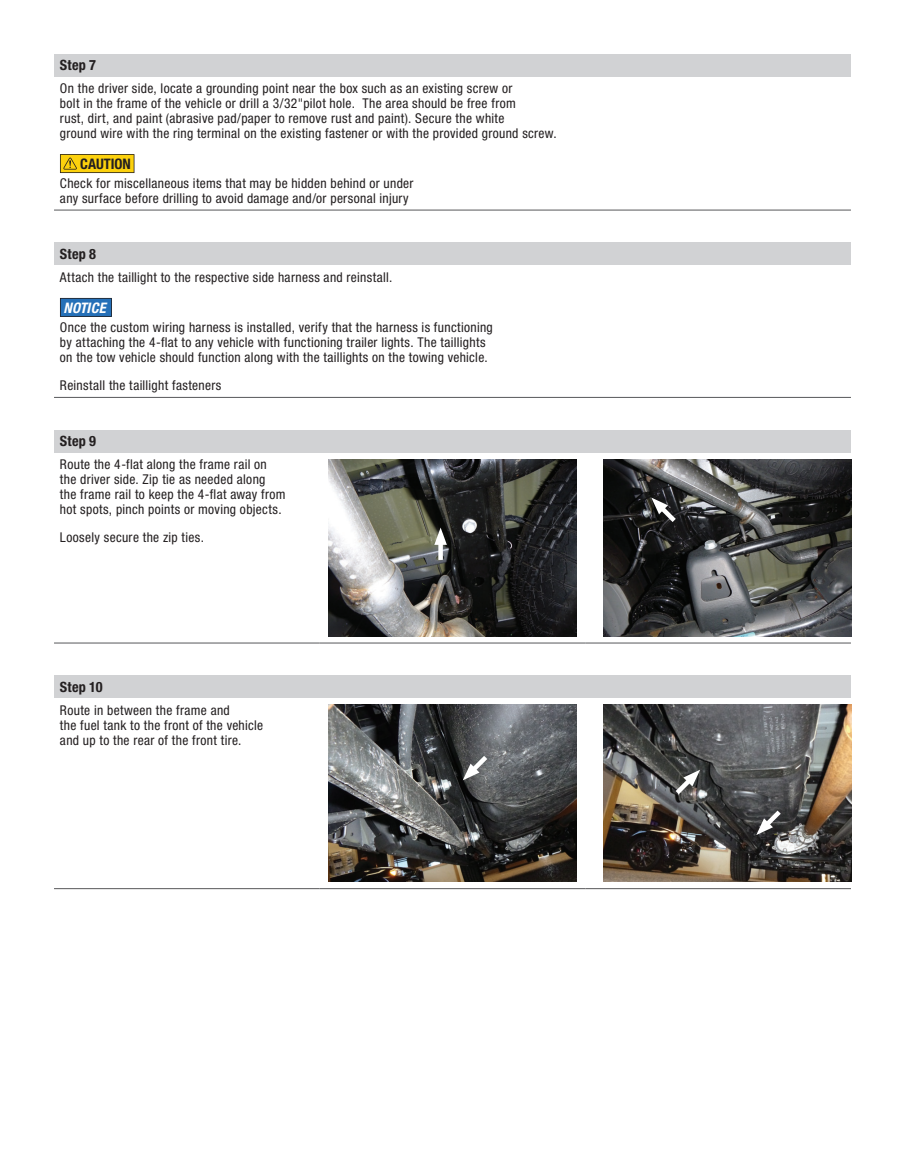
<style>
.page{position:relative;width:905px;height:1175px;background:#fff}
.page>*{position:absolute;margin:0;border:0;box-sizing:border-box;transform-origin:0 0}
.t1{font:700 condensed 14.55px "Helvetica Neue LT Std";letter-spacing:-.005em;color:#231f20}
.t2{font:italic 700 condensed 14.55px "Helvetica Neue LT Std";letter-spacing:.02em;color:#fff}
.t3{font:700 condensed 14.25px "Helvetica Neue LT Std";letter-spacing:.015em;color:#231f20}
.t4{font:condensed 13.5px/15px "Helvetica Neue LT Std";letter-spacing:.025em;color:#231f20}
</style>
<div class="page">
<div style="left:54px;top:54px;width:796px;height:22px;background:#d1d2d4"></div>
<hr style="left:54px;top:210px;width:796px;height:1px;background:#57585a">
<svg style="left:60px;top:154px;width:74px;height:19px"></svg>
<div style="left:54px;top:243px;width:796px;height:22px;background:#d1d2d4"></div>
<hr style="left:54px;top:397px;width:796px;height:1px;background:#57585a">
<svg style="left:60px;top:298px;width:52px;height:19px"></svg>
<div style="left:54px;top:430px;width:796px;height:22px;background:#d1d2d4"></div>
<hr style="left:54px;top:642px;width:266px;height:1px;background:#57585a">
<hr style="left:320px;top:642px;width:265px;height:1px;background:#57585a">
<hr style="left:585px;top:642px;width:265px;height:1px;background:#57585a">
<img style="left:329px;top:459px;width:247px;height:177px">
<img style="left:603px;top:459px;width:248px;height:177px">
<div style="left:54px;top:676px;width:796px;height:22px;background:#d1d2d4"></div>
<hr style="left:54px;top:888px;width:266px;height:1px;background:#57585a">
<hr style="left:320px;top:888px;width:265px;height:1px;background:#57585a">
<hr style="left:585px;top:888px;width:265px;height:1px;background:#57585a">
<img style="left:329px;top:705px;width:247px;height:176px">
<img style="left:603px;top:705px;width:248px;height:176px">
<div style="left:438px;top:538px;width:5px;height:22px;background:#fff"></div>
<svg style="left:434px;top:527px;width:13px;height:18px"></svg>
<svg style="left:463px;top:751px;width:29px;height:29px"></svg>
<svg style="left:670px;top:769px;width:30px;height:30px"></svg>
<svg style="left:756px;top:805px;width:29px;height:30px"></svg>
<svg style="left:651px;top:497px;width:29px;height:30px"></svg>
<p class="t3" style="left:60px;top:56px;width:38px">Step 7</p>
<p class="t4" style="left:60px;top:80px;width:498px">On the driver side, locate a grounding point near the box such as an existing screw or<br>bolt in the frame of the vehicle or drill a 3/32"pilot hole. The area should be free from<br>rust, dirt, and paint (abrasive pad/paper to remove rust and paint). Secure the white<br>ground wire with the ring terminal on the existing fastener or with the provided ground screw.</p>
<p class="t1" style="left:80px;top:155px;width:52px">CAUTION</p>
<p class="t4" style="left:60px;top:176px;width:355px">Check for miscellaneous items that may be hidden behind or under any surface before drilling to avoid damage and/or personal injury</p>
<p class="t3" style="left:60px;top:245px;width:38px">Step 8</p>
<p class="t4" style="left:60px;top:269px;width:334px">Attach the taillight to the respective side harness and reinstall.</p>
<p class="t2" style="left:63px;top:299px;width:44px">NOTICE</p>
<p class="t4" style="left:60px;top:319px;width:434px">Once the custom wiring harness is installed, verify that the harness is functioning by attaching the 4-flat to any vehicle with functioning trailer lights. The taillights on the tow vehicle should function along with the taillights on the towing vehicle.</p>
<p class="t4" style="left:60px;top:378px;width:163px">Reinstall the taillight fasteners</p>
<p class="t3" style="left:60px;top:432px;width:38px">Step 9</p>
<p class="t4" style="left:60px;top:456px;width:227px">Route the 4-flat along the frame rail on the driver side. Zip tie as needed along<br>the frame rail to keep the 4-flat away from hot spots, pinch points or moving objects.</p>
<p class="t4" style="left:60px;top:530px;width:145px">Loosely secure the zip ties.</p>
<p class="t3" style="left:60px;top:678px;width:44px">Step 10</p>
<p class="t4" style="left:60px;top:702px;width:205px">Route in between the frame and<br>the fuel tank to the front of the vehicle and up to the rear of the front tire.</p>
</div>
